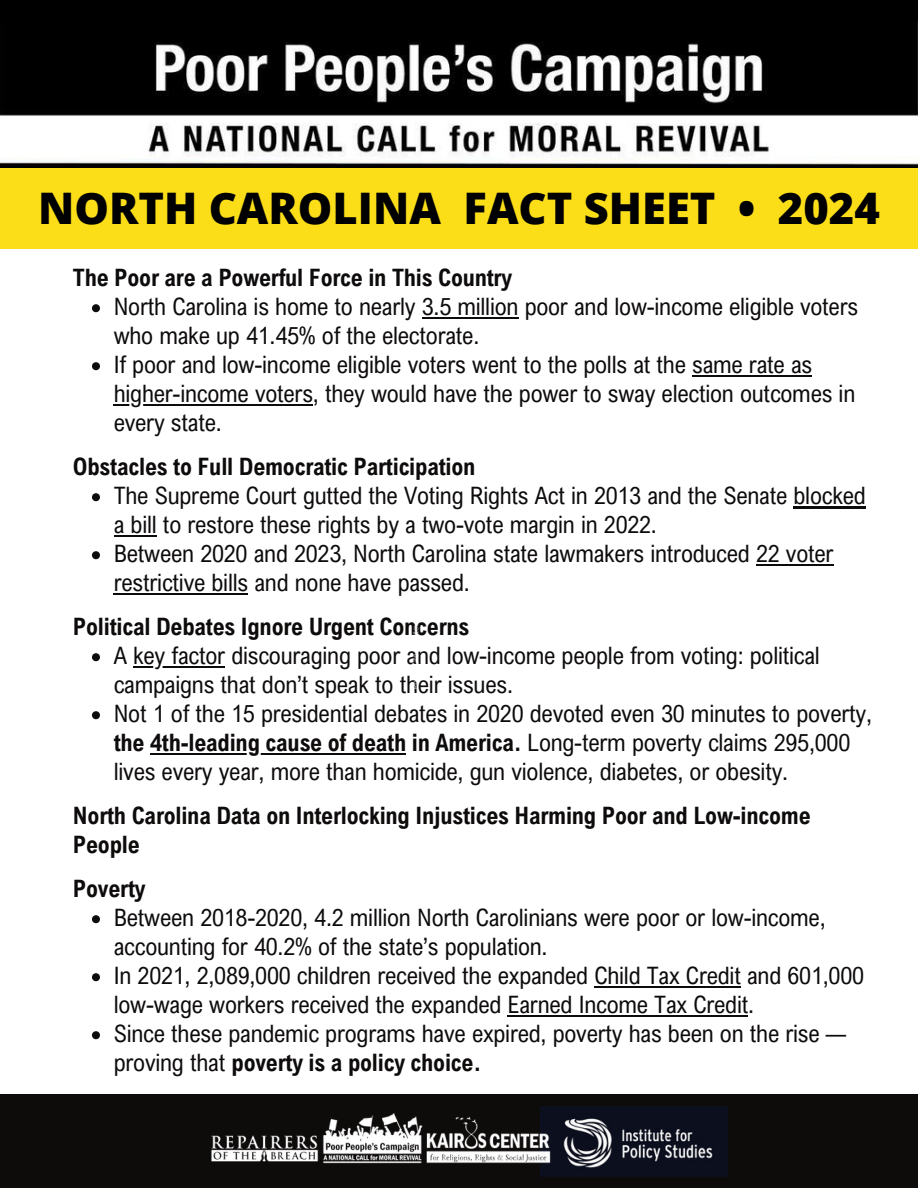
<style>
.page{position:relative;width:918px;height:1188px;background:#fff}
.page>*{position:absolute;margin:0;border:0;box-sizing:border-box;transform-origin:0 0}
.t1{font:800 43.5px "Open Sans";color:#000}
.t2{font:24px/29px "Arial Nova Cond";letter-spacing:-.01em;color:#0e0b0b}
.t3{font:700 24px/44px "Arial Nova Cond";letter-spacing:-.01em;color:#0e0b0b}
.s1{font-weight:400}
.s2{font-weight:700}
</style>
<div class="page">
<div style="left:0;top:1094px;width:918px;height:94px;background:#0e0b0b"></div>
<div style="left:0;top:0;width:918px;height:107px;background:#000"></div>
<div style="left:0;top:168px;width:918px;height:81px;background:#fbde18"></div>
<img style="left:0;top:22px;width:918px;height:146px">
<img style="left:558px;top:1106px;width:169px;height:70px">
<img style="left:211px;top:1106px;width:347px;height:71px">
<svg style="left:92px;top:304px;width:8px;height:8px"></svg>
<hr style="left:422px;top:317px;width:96px;height:2px;background:#0e0b0b">
<svg style="left:92px;top:362px;width:8px;height:8px"></svg>
<hr style="left:692px;top:375px;width:120px;height:2px;background:#0e0b0b">
<hr style="left:114px;top:404px;width:199px;height:2px;background:#0e0b0b">
<svg style="left:92px;top:493px;width:8px;height:8px"></svg>
<hr style="left:794px;top:506px;width:72px;height:2px;background:#0e0b0b">
<hr style="left:114px;top:535px;width:43px;height:2px;background:#0e0b0b">
<svg style="left:92px;top:551px;width:8px;height:8px"></svg>
<hr style="left:756px;top:564px;width:77px;height:2px;background:#0e0b0b">
<hr style="left:114px;top:593px;width:134px;height:2px;background:#0e0b0b">
<svg style="left:92px;top:653px;width:8px;height:8px"></svg>
<hr style="left:133px;top:666px;width:92px;height:2px;background:#0e0b0b">
<svg style="left:92px;top:711px;width:8px;height:8px"></svg>
<hr style="left:150px;top:753px;width:256px;height:2px;background:#0e0b0b">
<svg style="left:92px;top:915px;width:8px;height:8px"></svg>
<svg style="left:92px;top:973px;width:8px;height:8px"></svg>
<hr style="left:594px;top:986px;width:147px;height:2px;background:#0e0b0b">
<hr style="left:508px;top:1015px;width:240px;height:2px;background:#0e0b0b">
<svg style="left:92px;top:1031px;width:8px;height:8px"></svg>
<p class="t1" style="left:38px;top:177px;width:843px">NORTH CAROLINA FACT SHEET • 2024</p>
<h2 class="t3" style="left:73px;top:255px;width:441px">The Poor are a Powerful Force in This Country</h2>
<h3 class="t2" style="left:114px;top:292px;width:746px">North Carolina is home to nearly 3.5 million poor and low-income eligible voters who make up 41.45% of the electorate.</h3>
<h3 class="t2" style="left:114px;top:350px;width:700px">If poor and low-income eligible voters went to the polls at the same rate as</h3>
<h2 class="t2" style="left:114px;top:379px;width:743px">higher-income voters, they would have the power to sway election outcomes in every state.</h2>
<h2 class="t3" style="left:73px;top:444px;width:404px">Obstacles to Full Democratic Participation</h2>
<h3 class="t2" style="left:114px;top:481px;width:754px">The Supreme Court gutted the Voting Rights Act in 2013 and the Senate blocked a bill to restore these rights by a two-vote margin in 2022.</h3>
<h3 class="t2" style="left:114px;top:539px;width:721px">Between 2020 and 2023, North Carolina state lawmakers introduced 22 voter restrictive bills and none have passed.</h3>
<h2 class="t3" style="left:73px;top:604px;width:398px">Political Debates Ignore Urgent Concerns</h2>
<h3 class="t2" style="left:114px;top:641px;width:708px">A key factor discouraging poor and low-income people from voting: political</h3>
<h3 class="t2" style="left:114px;top:670px;width:760px">campaigns that don’t speak to their issues.<br>Not 1 of the 15 presidential debates in 2020 devoted even 30 minutes to poverty,</h3>
<h2 class="t3" style="left:114px;top:720px;width:738px">the 4th-leading cause of death in America. <span class="s1">Long-term poverty claims 295,000</span></h2>
<h2 class="t3" style="left:73px;top:749px;width:739px;text-indent:41px"><span class="s1">lives every year, more than homicide, gun violence, diabetes, or obesity.<br></span>North Carolina Data on Interlocking Injustices Harming Poor and Low-income</h2>
<h2 class="t3" style="left:73px;top:822px;width:68px">People</h2>
<h3 class="t2" style="left:114px;top:874px;width:713px;text-indent:-41px"><span class="s2">Poverty<br></span>Between 2018-2020, 4.2 million North Carolinians were poor or low-income,</h3>
<h3 class="t2" style="left:114px;top:932px;width:752px">accounting for 40.2% of the state’s population.<br>In 2021, 2,089,000 children received the expanded Child Tax Credit and 601,000</h3>
<h3 class="t2" style="left:114px;top:990px;width:734px">low-wage workers received the expanded Earned Income Tax Credit.<br>Since these pandemic programs have expired, poverty has been on the rise —</h3>
<p class="t3" style="left:114px;top:1040px;width:369px"><span class="s1">proving that</span> poverty is a policy choice.</p>
</div>
